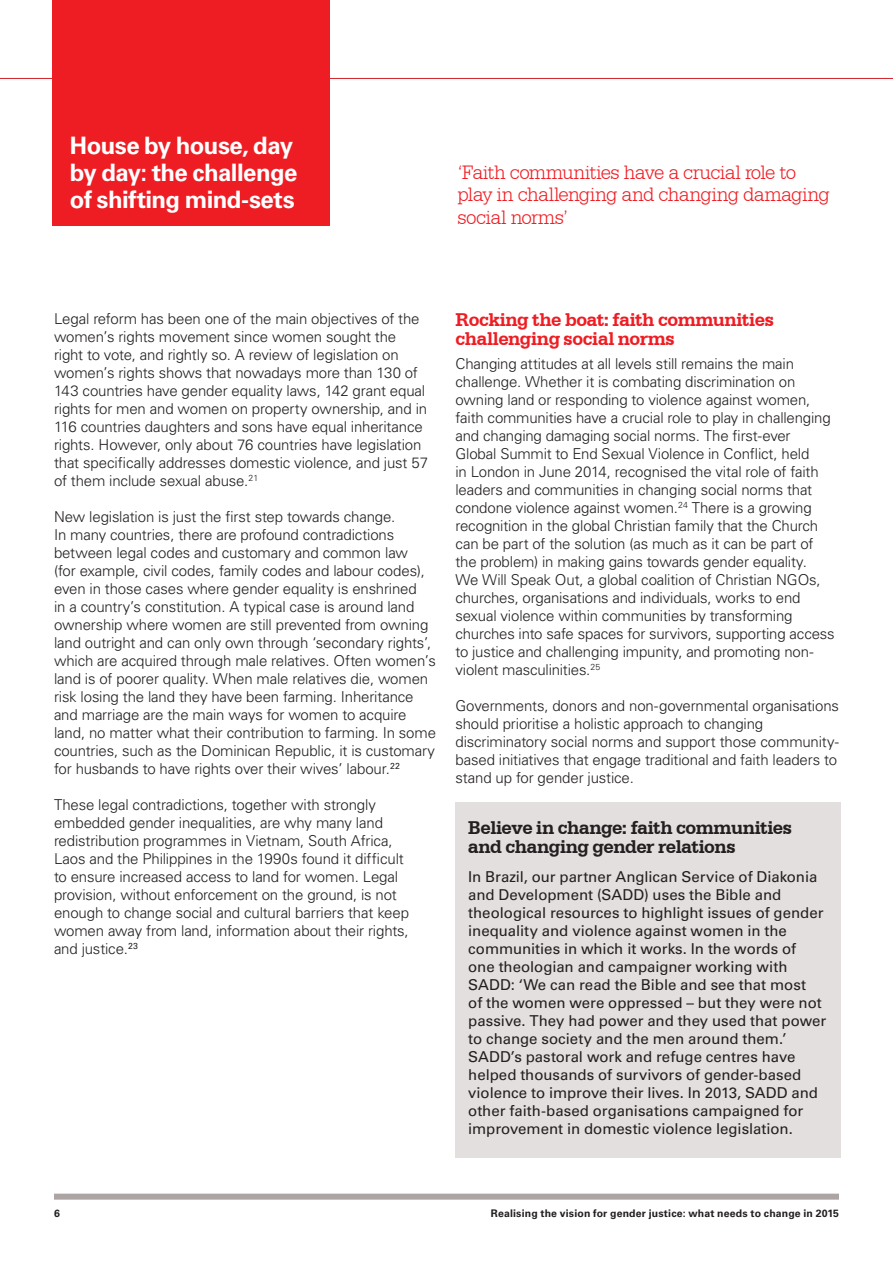
<style>
.page{position:relative;width:893px;height:1263px;background:#fff}
.page>*{position:absolute;margin:0;border:0;box-sizing:border-box;transform-origin:0 0}
.t1{font:700 24px/27px "Univers CA";letter-spacing:-.025em;color:#fff}
.t2{font:300 21px/22.5px "Serifa BT";letter-spacing:-.03em;color:#ee1d23}
.t3{font:700 19.5px/19.5px "Serifa BT";letter-spacing:-.025em;color:#231f20}
.t4{font:700 19.5px/19.5px "Serifa BT";letter-spacing:-.02em;color:#ee1d23}
.t5{font:300 15px/18px "Univers CA";letter-spacing:-.01em;color:#231f20}
.t6{font:15px/18px "Univers CA";letter-spacing:-.005em;color:#231f20}
.t7{font:700 10.5px "Univers CA";letter-spacing:.015em;color:#231f20}
</style>
<div class="page">
<div style="left:54px;top:1193px;width:785px;height:6px;background:#ada5a3"></div>
<hr style="left:0;top:78px;width:893px;height:1px;background:#d1232a">
<div style="left:455px;top:802px;width:386px;height:355px;background:#e3dfde"></div>
<div style="left:53px;top:0;width:277px;height:225px;background:#ee1d23"></div>
<h1 class="t1" style="left:70px;top:133px;width:229px">House by house, day by day: the challenge of shifting mind-sets</h1>
<h2 class="t2" style="left:457px;top:161px;width:374px">‘Faith communities have a crucial role to play in challenging and changing damaging social norms’</h2>
<p class="t5" style="left:54px;top:310px;width:376px">Legal reform has been one of the main objectives of the women’s rights movement since women sought the right to vote, and rightly so. A review of legislation on women’s rights shows that nowadays more than 130 of 143 countries have gender equality laws, 142 grant equal rights for men and women on property ownership, and in 116 countries daughters and sons have equal inheritance rights. However, only about 76 countries have legislation that specifically addresses domestic violence, and just 57 of them include sexual abuse.<sup>21</sup></p>
<p class="t5" style="left:54px;top:508px;width:383px">New legislation is just the first step towards change.<br>In many countries, there are profound contradictions between legal codes and customary and common law<br>(for example, civil codes, family codes and labour codes), even in those cases where gender equality is enshrined<br>in a country’s constitution. A typical case is around land ownership where women are still prevented from owning land outright and can only own through ‘secondary rights’, which are acquired through male relatives. Often women’s land is of poorer quality. When male relatives die, women risk losing the land they have been farming. Inheritance and marriage are the main ways for women to acquire land, no matter what their contribution to farming. In some countries, such as the Dominican Republic, it is customary for husbands to have rights over their wives’ labour.<sup>22</sup></p>
<p class="t5" style="left:54px;top:796px;width:357px">These legal contradictions, together with strongly embedded gender inequalities, are why many land redistribution programmes in Vietnam, South Africa, Laos and the Philippines in the 1990s found it difficult to ensure increased access to land for women. Legal provision, without enforcement on the ground, is not enough to change social and cultural barriers that keep women away from land, information about their rights, and justice.<sup>23</sup></p>
<h3 class="t4" style="left:455px;top:309px;width:320px">Rocking the boat: faith communities challenging social norms</h3>
<p class="t5" style="left:455px;top:355px;width:381px">Changing attitudes at all levels still remains the main challenge. Whether it is combating discrimination on owning land or responding to violence against women, faith communities have a crucial role to play in challenging and changing damaging social norms. The first-ever Global Summit to End Sexual Violence in Conflict, held<br>in London in June 2014, recognised the vital role of faith leaders and communities in changing social norms that condone violence against women.<sup>24</sup> There is a growing recognition in the global Christian family that the Church can be part of the solution (as much as it can be part of the problem) in making gains towards gender equality.<br>We Will Speak Out, a global coalition of Christian NGOs, churches, organisations and individuals, works to end sexual violence within communities by transforming churches into safe spaces for survivors, supporting access to justice and challenging impunity, and promoting non&shy;violent masculinities.<sup>25</sup></p>
<p class="t5" style="left:455px;top:697px;width:385px">Governments, donors and non-governmental organisations should prioritise a holistic approach to changing discriminatory social norms and support those community&shy;based initiatives that engage traditional and faith leaders to stand up for gender justice.</p>
<h3 class="t3" style="left:468px;top:817px;width:325px">Believe in change: faith communities and changing gender relations</h3>
<p class="t6" style="left:468px;top:868px;width:359px">In Brazil, our partner Anglican Service of Diakonia and Development (SADD) uses the Bible and theological resources to highlight issues of gender inequality and violence against women in the communities in which it works. In the words of one theologian and campaigner working with SADD: ‘We can read the Bible and see that most<br>of the women were oppressed – but they were not passive. They had power and they used that power to change society and the men around them.’ SADD’s pastoral work and refuge centres have helped thousands of survivors of gender-based violence to improve their lives. In 2013, SADD and other faith-based organisations campaigned for improvement in domestic violence legislation.</p>
<p class="t7" style="left:54px;top:1207px;width:7px">6</p>
<p class="t7" style="left:491px;top:1207px;width:350px">Realising the vision for gender justice: what needs to change in 2015</p>
</div>
